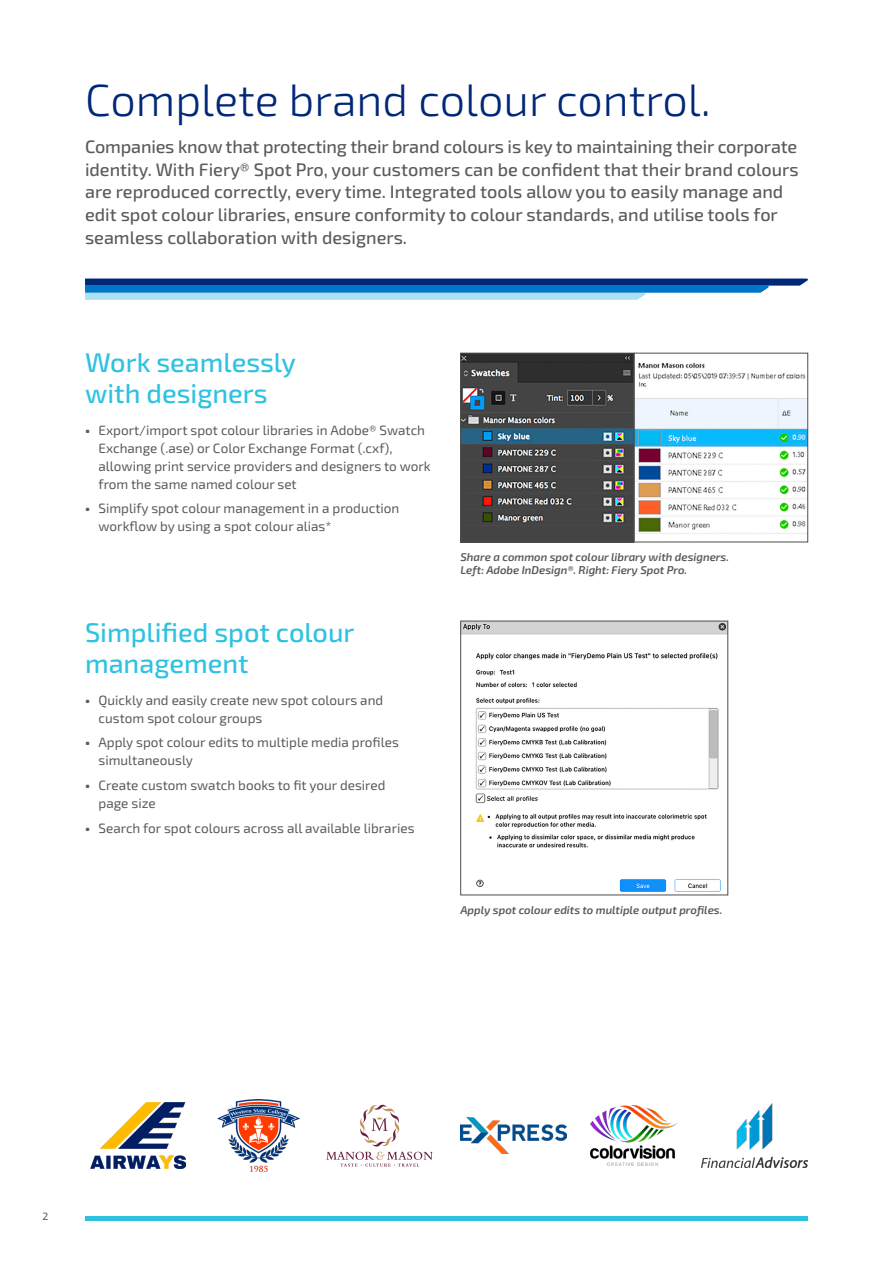
<style>
.page{position:relative;width:893px;height:1263px;background:#fff}
.page>*{position:absolute;margin:0;border:0;box-sizing:border-box;transform-origin:0 0}
.t1{font:300 45px "Exo 2";color:#002877}
.t2{font:500 27px/31.5px "Exo 2";color:#2ec2e1}
.t3{font:500 18px/22.5px "Exo 2";color:#5b5b5b}
.t4{font:13.5px/18px "Exo 2";color:#5b5b5b}
.t5{font:italic 600 11.25px/13.5px "Exo 2";color:#5b5b5b}
.t6{font:10.5px "Exo 2";color:#5b5b5b}
.s1{font-weight:800}
</style>
<div class="page">
<hr style="left:85px;top:1216px;width:723px;height:4px;background:#2ec2e1">
<svg style="left:85px;top:279px;width:723px;height:21px;background:#4b89bf"></svg>
<img style="left:91px;top:1102px;width:95px;height:66px">
<img style="left:218px;top:1099px;width:82px;height:73px">
<img style="left:460px;top:1118px;width:107px;height:35px">
<img style="left:591px;top:1105px;width:86px;height:60px">
<img style="left:702px;top:1103px;width:106px;height:65px">
<svg style="left:326px;top:1104px;width:107px;height:62px"></svg>
<img style="left:462px;top:355px;width:170px;height:185px">
<div style="left:460px;top:353px;width:174px;height:189px;border:1px solid #4e4e4d"></div>
<img style="left:636px;top:362px;width:170px;height:172px">
<div style="left:634px;top:353px;width:174px;height:189px;border:1px solid #4e4e4d"></div>
<img style="left:462px;top:623px;width:264px;height:269px">
<div style="left:460px;top:621px;width:268px;height:274px;border:1px solid #4e4e4d"></div>
<h1 class="t1" style="left:85px;top:69px;width:627px">Complete brand colour control.</h1>
<p class="t3" style="left:85px;top:135px;width:715px">Companies know that protecting their brand colours is key to maintaining their corporate identity. With Fiery® Spot Pro, your customers can be confident that their brand colours are reproduced correctly, every time. Integrated tools allow you to easily manage and edit spot colour libraries, ensure conformity to colour standards, and utilise tools for seamless collaboration with designers.</p>
<h2 class="t2" style="left:85px;top:345px;width:212px">Work seamlessly with designers</h2>
<p class="t4" style="left:99px;top:420px;width:334px;text-indent:-14px"><span class="s1">•</span> Export/import spot colour libraries in Adobe® Swatch Exchange (.ase) or Color Exchange Format (.cxf), allowing print service providers and designers to work from the same named colour set</p>
<p class="t4" style="left:99px;top:499px;width:302px;text-indent:-14px"><span class="s1">•</span> Simplify spot colour management in a production workflow by using a spot colour alias*</p>
<h2 class="t2" style="left:85px;top:615px;width:271px">Simplified spot colour management</h2>
<p class="t4" style="left:99px;top:690px;width:286px;text-indent:-14px"><span class="s1">•</span> Quickly and easily create new spot colours and custom spot colour groups</p>
<p class="t4" style="left:99px;top:733px;width:302px;text-indent:-14px"><span class="s1">•</span> Apply spot colour edits to multiple media profiles simultaneously</p>
<p class="t4" style="left:99px;top:776px;width:288px;text-indent:-14px"><span class="s1">•</span> Create custom swatch books to fit your desired page size</p>
<p class="t4" style="left:85px;top:819px;width:331px"><span class="s1">•</span> Search for spot colours across all available libraries</p>
<p class="t5" style="left:460px;top:549px;width:270px">Share a common spot colour library with designers.<br>Left: Adobe InDesign®. Right: Fiery Spot Pro.</p>
<p class="t5" style="left:460px;top:902px;width:263px">Apply spot colour edits to multiple output profiles.</p>
<p class="t6" style="left:43px;top:1209px;width:7px">2</p>
</div>
